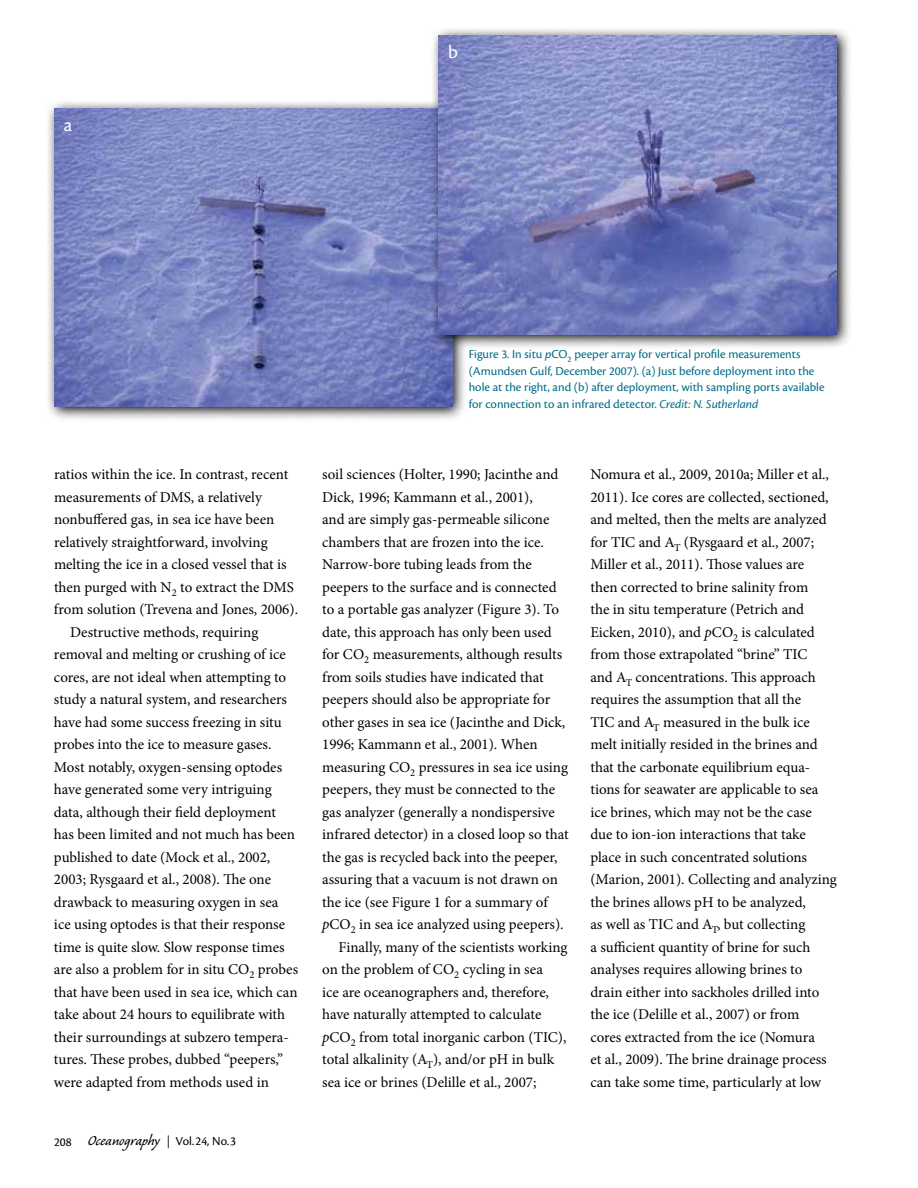
<style>
.page{position:relative;width:918px;height:1188px;background:#fff}
.page>*{position:absolute;margin:0;border:0;box-sizing:border-box;transform-origin:0 0}
.t1{font:19.5px "Cronos Pro";color:#fff}
.t2{font:15px/22.5px "Minion Pro";color:#000}
.t3{font:12.75px/16.5px "Cronos Pro";color:#006c85}
.t4{font:12.75px "Cronos Pro";color:#000}
.s1{font-style:italic}
.s2{font-family:"Caliban";font-size:18px}
.s3{font-family:"Minion Pro"}
</style>
<div class="page">
<svg style="left:48px;top:102px;width:417px;height:317px"></svg>
<img style="left:54px;top:108px;width:398px;height:299px">
<svg style="left:430px;top:29px;width:420px;height:321px"></svg>
<img style="left:439px;top:36px;width:398px;height:298px">
<h1 class="t1" style="left:64px;top:113px;width:10px">a</h1>
<h1 class="t1" style="left:448px;top:41px;width:11px">b</h1>
<p class="t3" style="left:469px;top:346px;width:357px">Figure 3. In situ <span class="s1">p</span>CO<sub>2</sub> peeper array for vertical profile measurements (Amundsen Gulf, December 2007). (a) Just before deployment into the hole at the right, and (b) after deployment, with sampling ports available for connection to an infrared detector. <span class="s1">Credit: N. Sutherland</span></p>
<p class="t2" style="left:54px;top:463px;width:236px">ratios within the ice. In contrast, recent</p>
<p class="t2" style="left:54px;top:486px;width:209px">measurements of DMS, a relatively</p>
<p class="t2" style="left:54px;top:508px;width:222px">nonbuffered gas, in sea ice have been</p>
<p class="t2" style="left:54px;top:531px;width:215px">relatively straightforward, involving</p>
<p class="t2" style="left:54px;top:553px;width:234px">melting the ice in a closed vessel that is</p>
<p class="t2" style="left:54px;top:576px;width:242px">then purged with N<sub>2</sub> to extract the DMS</p>
<p class="t2" style="left:54px;top:598px;width:246px">from solution (Trevena and Jones, 2006).</p>
<p class="t2" style="left:70px;top:621px;width:190px">Destructive methods, requiring</p>
<p class="t2" style="left:54px;top:643px;width:233px">removal and melting or crushing of ice</p>
<p class="t2" style="left:54px;top:666px;width:234px">cores, are not ideal when attempting to</p>
<p class="t2" style="left:54px;top:688px;width:235px">study a natural system, and researchers</p>
<p class="t2" style="left:54px;top:711px;width:229px">have had some success freezing in situ</p>
<p class="t2" style="left:54px;top:733px;width:219px">probes into the ice to measure gases.</p>
<p class="t2" style="left:54px;top:756px;width:230px">Most notably, oxygen-sensing optodes</p>
<p class="t2" style="left:54px;top:778px;width:219px">have generated some very intriguing</p>
<p class="t2" style="left:54px;top:801px;width:223px">data, although their field deployment</p>
<p class="t2" style="left:54px;top:823px;width:243px">has been limited and not much has been</p>
<p class="t2" style="left:54px;top:846px;width:218px">published to date (Mock et al., 2002,</p>
<p class="t2" style="left:54px;top:868px;width:219px">2003; Rysgaard et al., 2008). The one</p>
<p class="t2" style="left:54px;top:891px;width:226px">drawback to measuring oxygen in sea</p>
<p class="t2" style="left:54px;top:913px;width:233px">ice using optodes is that their response</p>
<p class="t2" style="left:54px;top:936px;width:232px">time is quite slow. Slow response times</p>
<p class="t2" style="left:54px;top:958px;width:246px">are also a problem for in situ CO<sub>2</sub> probes</p>
<p class="t2" style="left:54px;top:981px;width:245px">that have been used in sea ice, which can</p>
<p class="t2" style="left:54px;top:1003px;width:233px">take about 24 hours to equilibrate with</p>
<p class="t2" style="left:54px;top:1026px;width:236px">their surroundings at subzero tempera-</p>
<p class="t2" style="left:54px;top:1048px;width:231px">tures. These probes, dubbed “peepers,”</p>
<p class="t2" style="left:54px;top:1071px;width:216px">were adapted from methods used in</p>
<p class="t4" style="left:54px;top:1134px;width:183px">208 <span class="s2">Oceanography</span> <span class="s3">|</span> Vol.24, No.3</p>
<p class="t2" style="left:322px;top:463px;width:238px">soil sciences (Holter, 1990; Jacinthe and</p>
<p class="t2" style="left:322px;top:486px;width:212px">Dick, 1996; Kammann et al., 2001),</p>
<p class="t2" style="left:322px;top:508px;width:229px">and are simply gas-permeable silicone</p>
<p class="t2" style="left:322px;top:531px;width:223px">chambers that are frozen into the ice.</p>
<p class="t2" style="left:322px;top:553px;width:211px">Narrow-bore tubing leads from the</p>
<p class="t2" style="left:322px;top:576px;width:236px">peepers to the surface and is connected</p>
<p class="t2" style="left:322px;top:598px;width:238px">to a portable gas analyzer (Figure 3). To</p>
<p class="t2" style="left:322px;top:621px;width:231px">date, this approach has only been used</p>
<p class="t2" style="left:322px;top:643px;width:242px">for CO<sub>2</sub> measurements, although results</p>
<p class="t2" style="left:322px;top:666px;width:223px">from soils studies have indicated that</p>
<p class="t2" style="left:322px;top:688px;width:230px">peepers should also be appropriate for</p>
<p class="t2" style="left:322px;top:711px;width:245px">other gases in sea ice (Jacinthe and Dick,</p>
<p class="t2" style="left:322px;top:733px;width:217px">1996; Kammann et al., 2001). When</p>
<p class="t2" style="left:322px;top:756px;width:247px">measuring CO<sub>2</sub> pressures in sea ice using</p>
<p class="t2" style="left:322px;top:778px;width:235px">peepers, they must be connected to the</p>
<p class="t2" style="left:322px;top:801px;width:234px">gas analyzer (generally a nondispersive</p>
<p class="t2" style="left:322px;top:823px;width:248px">infrared detector) in a closed loop so that</p>
<p class="t2" style="left:322px;top:846px;width:237px">the gas is recycled back into the peeper,</p>
<p class="t2" style="left:322px;top:868px;width:237px">assuring that a vacuum is not drawn on</p>
<p class="t2" style="left:322px;top:891px;width:227px">the ice (see Figure 1 for a summary of</p>
<p class="t2" style="left:322px;top:913px;width:243px"><span class="s1">p</span>CO<sub>2</sub> in sea ice analyzed using peepers).</p>
<p class="t2" style="left:338px;top:936px;width:231px">Finally, many of the scientists working</p>
<p class="t2" style="left:322px;top:958px;width:222px">on the problem of CO<sub>2</sub> cycling in sea</p>
<p class="t2" style="left:322px;top:981px;width:228px">ice are oceanographers and, therefore,</p>
<p class="t2" style="left:322px;top:1003px;width:221px">have naturally attempted to calculate</p>
<p class="t2" style="left:322px;top:1026px;width:246px"><span class="s1">p</span>CO<sub>2</sub> from total inorganic carbon (TIC),</p>
<p class="t2" style="left:322px;top:1048px;width:234px">total alkalinity (A<sub>T</sub>), and/or pH in bulk</p>
<p class="t2" style="left:322px;top:1071px;width:216px">sea ice or brines (Delille et al., 2007;</p>
<p class="t2" style="left:590px;top:463px;width:248px">Nomura et al., 2009, 2010a; Miller et al., 2011). Ice cores are collected, sectioned, and melted, then the melts are analyzed for TIC and A<sub>T</sub> (Rysgaard et al., 2007; Miller et al., 2011). Those values are<br>then corrected to brine salinity from<br>the in situ temperature (Petrich and Eicken, 2010), and <span class="s1">p</span>CO<sub>2</sub> is calculated from those extrapolated “brine” TIC<br>and A<sub>T</sub> concentrations. This approach requires the assumption that all the<br>TIC and A<sub>T</sub> measured in the bulk ice melt initially resided in the brines and that the carbonate equilibrium equa&shy;tions for seawater are applicable to sea ice brines, which may not be the case due to ion-ion interactions that take place in such concentrated solutions (Marion, 2001). Collecting and analyzing the brines allows pH to be analyzed,<br>as well as TIC and A<sub>T</sub>, but collecting<br>a sufficient quantity of brine for such analyses requires allowing brines to drain either into sackholes drilled into the ice (Delille et al., 2007) or from<br>cores extracted from the ice (Nomura<br>et al., 2009). The brine drainage process can take some time, particularly at low</p>
</div>
